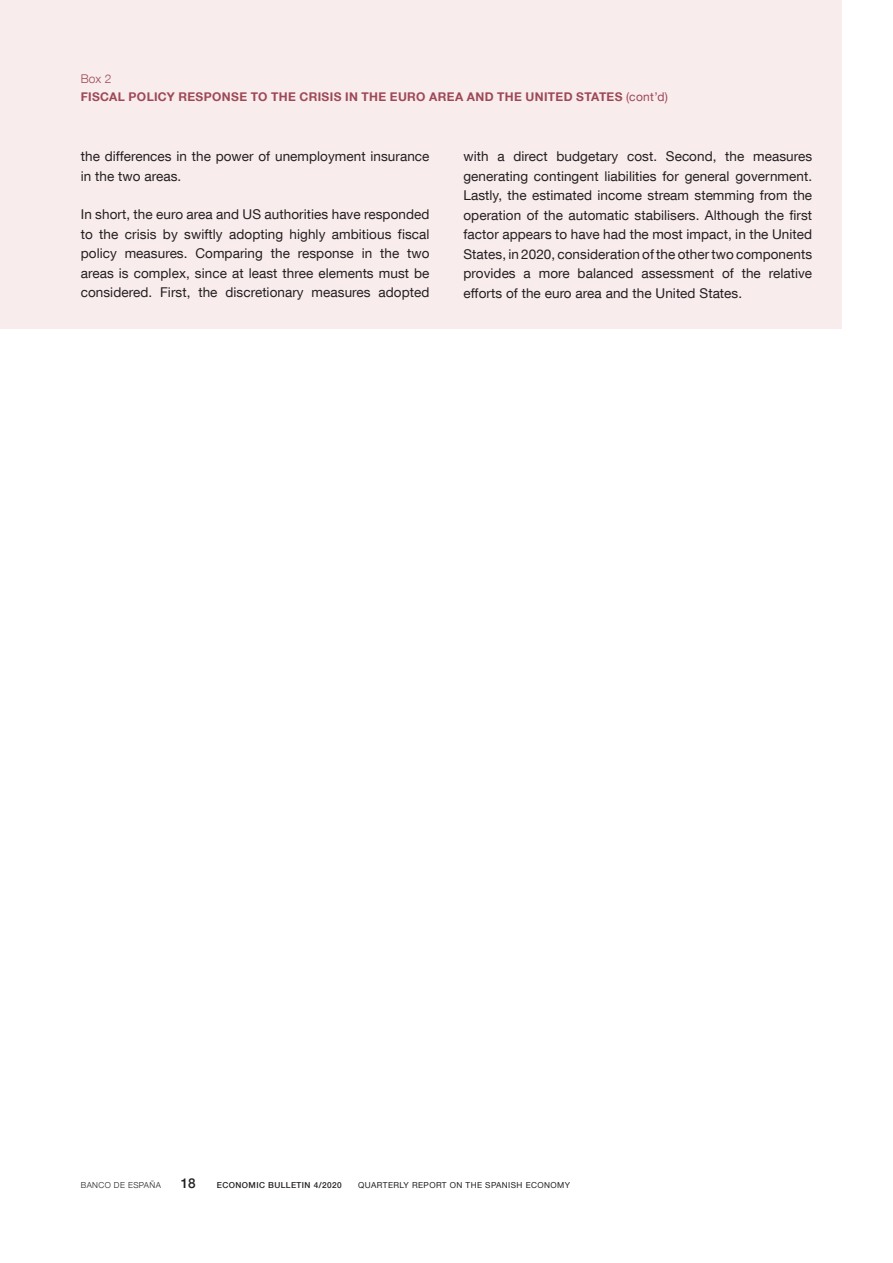
<style>
.page{position:relative;width:893px;height:1263px;background:#fff}
.page>*{position:absolute;margin:0;border:0;box-sizing:border-box;transform-origin:0 0}
.Texto_recuadro{font:13.5px/19.5px "Bd E Neue Helvetica";letter-spacing:.005em;color:#231f20;text-align:justify}
.t1{font:500 13.5px "Bd E Neue Helvetica";color:#231f20}
.Título_recuadro{font:700 12px "Bd E Neue Helvetica";letter-spacing:.03em;color:#9d4855}
.Numero_recuadro{font:300 12px "Bd E Neue Helvetica";color:#9d4855}
.t2{font:8.25px "Bd E Neue Helvetica";letter-spacing:.05em;color:#231f20}
.t3{font:500 8.25px "Bd E Neue Helvetica";letter-spacing:.05em;color:#231f20}
.t4{font:300 8.25px "Bd E Neue Helvetica";letter-spacing:.05em;color:#231f20}
.s1{font-weight:400}
</style>
<div class="page">
<div style="left:0;top:0;width:842px;height:328px;background:#f9eced"></div>
<p class="Numero_recuadro" style="left:81px;top:72px;width:32px">Box 2</p>
<p class="Título_recuadro" style="left:81px;top:90px;width:589px">FISCAL POLICY RESPONSE TO THE CRISIS IN THE EURO AREA AND THE UNITED STATES <span class="s1">(cont’d)</span></p>
<p class="Texto_recuadro" style="left:81px;top:146px;width:350px">the differences in the power of unemployment insurance in the two areas.</p>
<p class="Texto_recuadro" style="left:81px;top:204px;width:350px">In short, the euro area and US authorities have responded to the crisis by swiftly adopting highly ambitious fiscal policy measures. Comparing the response in the two areas is complex, since at least three elements must be considered. First, the discretionary measures adopted</p>
<p class="Texto_recuadro" style="left:463px;top:146px;width:350px">with a direct budgetary cost. Second, the measures generating contingent liabilities for general government.<br>Lastly, the estimated income stream stemming from the operation of the automatic stabilisers. Although the first factor appears to have had the most impact, in the United States, in 2020, consideration of the other two components provides a more balanced assessment of the relative efforts of the euro area and the United States.</p>
<p class="t4" style="left:81px;top:1180px;width:82px">BANCO DE ESPAÑA</p>
<p class="t1" style="left:181px;top:1175px;width:16px">18</p>
<p class="t3" style="left:217px;top:1180px;width:126px">ECONOMIC BULLETIN 4/2020</p>
<p class="t2" style="left:358px;top:1180px;width:214px">QUARTERLY REPORT ON THE SPANISH ECONOMY</p>
</div>
